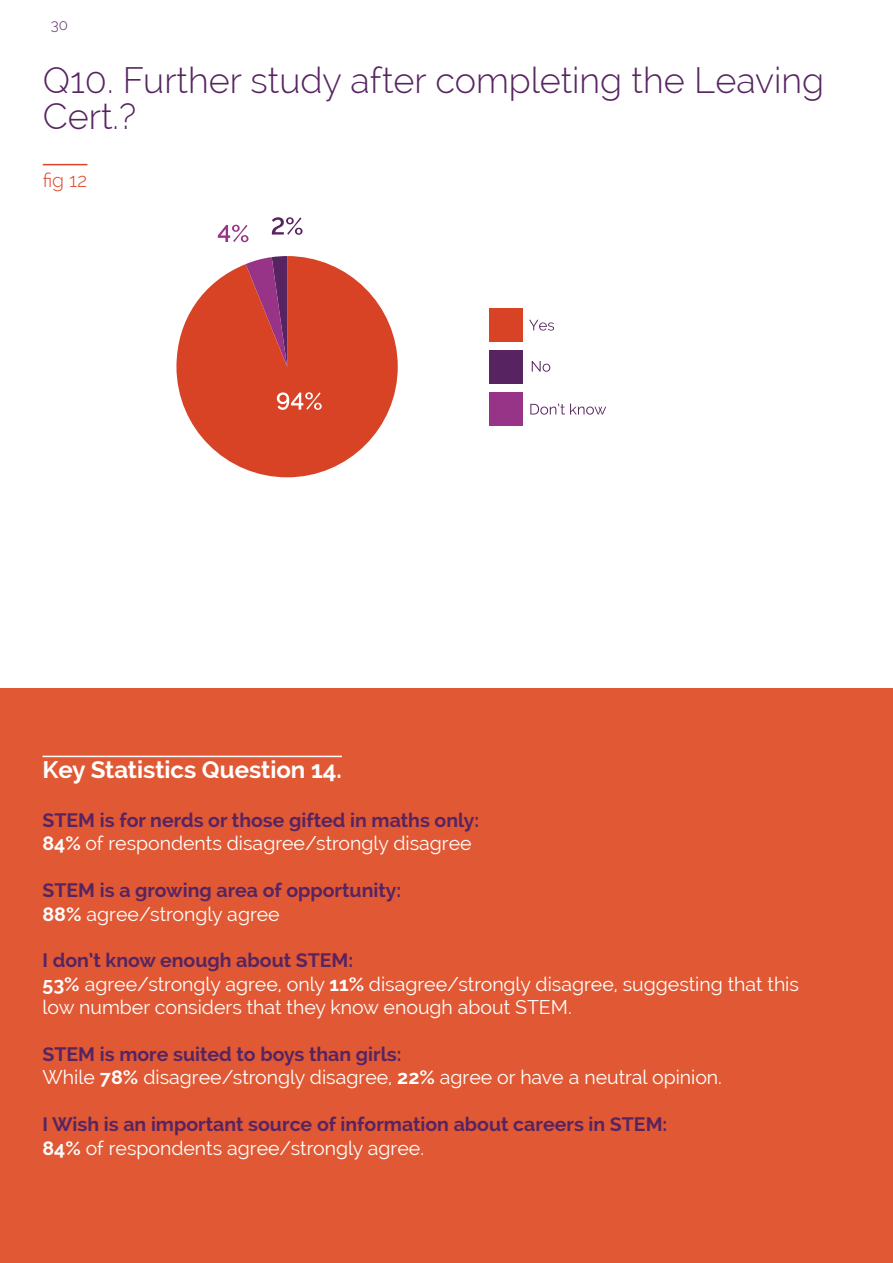
<style>
.page{position:relative;width:893px;height:1263px;background:#fff}
.page>*{position:absolute;margin:0;border:0;box-sizing:border-box;transform-origin:0 0}
.t1{font:300 36px/36px "Raleway";color:#572461}
.t2{font:700 24px "Raleway";color:#fff}
.t3{font:19.5px/23.4px "Raleway";color:#fff}
.t4{font:700 19.5px/23.4px "Raleway";color:#572461}
.t5{font:300 19.5px "Raleway";color:#de4326}
.t6{font:300 15px "Raleway";color:#572461}
.s1{color:#fff}
.s2{font-weight:400;color:#fff}
.s3{font-weight:700;color:#572461}
.s4{font-weight:700}
</style>
<div class="page">
<div style="left:0;top:689px;width:893px;height:574px;background:#e15934"></div>
<hr style="left:43px;top:164px;width:44px;height:1px;background:#de4326">
<svg style="left:176px;top:256px;width:222px;height:221px;fill:#d84225"></svg>
<div style="left:490px;top:350px;width:33px;height:33px;background:#572461"></div>
<div style="left:489px;top:308px;width:33px;height:33px;background:#d84225"></div>
<svg style="left:529px;top:320px;width:25px;height:11px"></svg>
<svg style="left:532px;top:361px;width:18px;height:11px"></svg>
<div style="left:489px;top:392px;width:33px;height:33px;background:#973488"></div>
<svg style="left:530px;top:404px;width:76px;height:11px"></svg>
<svg style="left:277px;top:392px;width:45px;height:18px"></svg>
<svg style="left:218px;top:225px;width:30px;height:17px"></svg>
<svg style="left:272px;top:217px;width:31px;height:18px"></svg>
<hr style="left:43px;top:756px;width:299px;height:1px;background:#fff">
<p class="t6" style="left:51px;top:16px;width:19px">30</p>
<h1 class="t1" style="left:43px;top:63px;width:783px">Q10. Further study after completing the Leaving<br>Cert.?</h1>
<p class="t5" style="left:43px;top:168px;width:46px">fig 12</p>
<p class="t2" style="left:43px;top:756px;width:301px">Key Statistics Question 14.</p>
<p class="t4" style="left:43px;top:808px;width:438px">STEM is for nerds or those gifted in maths only:<br><span class="s1">84%</span> <span class="s2">of respondents disagree/strongly disagree</span></p>
<p class="t4" style="left:43px;top:879px;width:360px">STEM is a growing area of opportunity:<br><span class="s1">88%</span> <span class="s2">agree/strongly agree</span></p>
<p class="t3" style="left:43px;top:949px;width:758px"><span class="s3">I don’t know enough about STEM:<br></span><span class="s4">53%</span> agree/strongly agree, only <span class="s4">11%</span> disagree/strongly disagree, suggesting that this low number considers that they know enough about STEM.</p>
<p class="t3" style="left:43px;top:1042px;width:681px"><span class="s3">STEM is more suited to boys than girls:<br></span>While <span class="s4">78%</span> disagree/strongly disagree, <span class="s4">22%</span> agree or have a neutral opinion.</p>
<p class="t4" style="left:43px;top:1113px;width:626px">I Wish is an important source of information about careers in STEM:<br><span class="s1">84%</span> <span class="s2">of respondents agree/strongly agree.</span></p>
</div>
